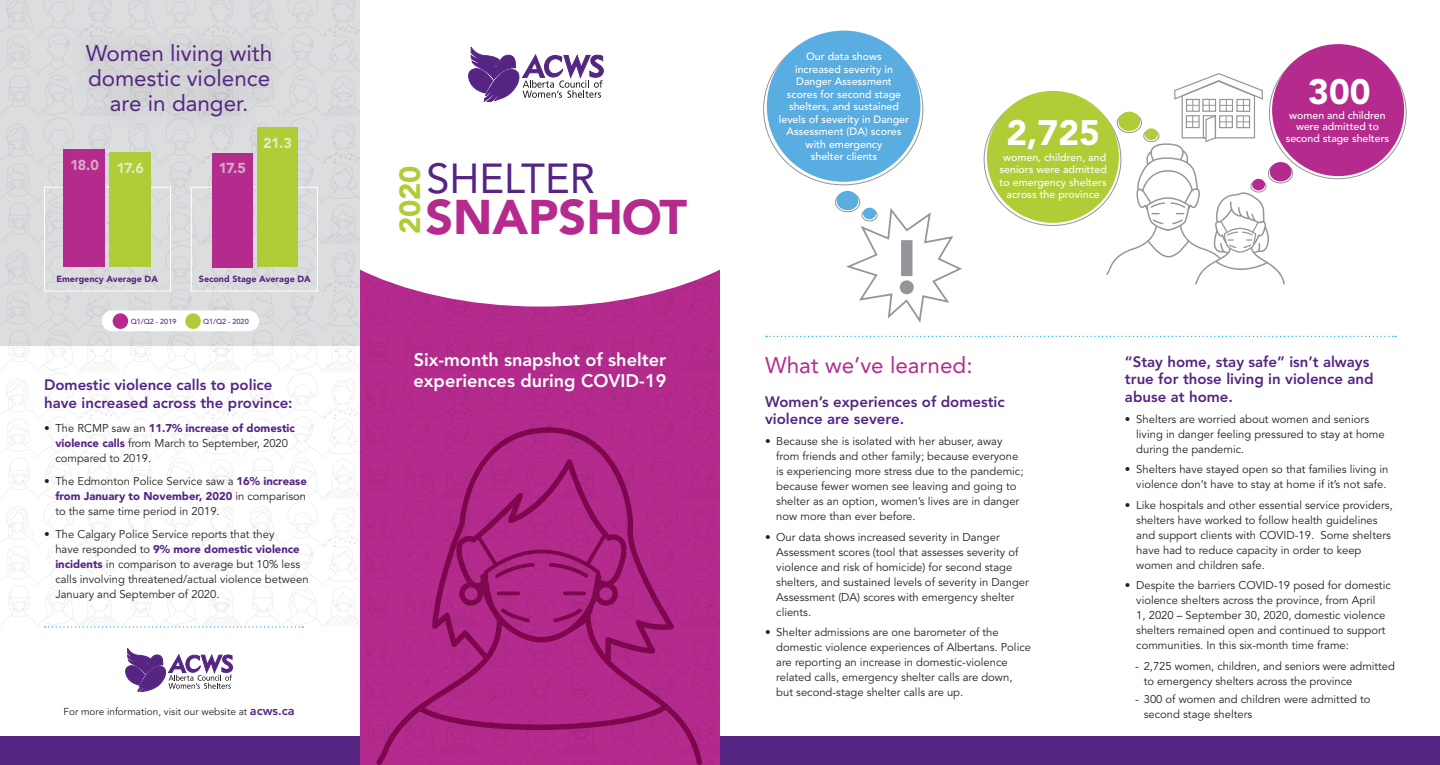
<style>
.page{position:relative;width:1440px;height:765px;background:#fff}
.page>*{position:absolute;margin:0;border:0;box-sizing:border-box;transform-origin:0 0}
.t1{font:900 75.88px "Avenir LT Std";color:#939598}
.t2{font:900 48.25px "Avenir LT Std";color:#b42b8d}
.t3{font:41.62px "Avenir LT Std";color:#552583}
.t4{font:900 35.12px "Avenir LT Std";color:#fff}
.t5{font:900 29.12px "Avenir LT Std";color:#b0cc36}
.t6{font:22.5px/25px "Avenir LT Std";color:#552583;text-align:center}
.t7{font:22.5px "Avenir LT Std";color:#b42b8d}
.t8{font:800 18.12px/21.8px "Avenir LT Std";color:#fff}
.t9{font:800 15px/17.5px "Avenir LT Std";color:#552583}
.t10{font:900 14.38px "Avenir LT Std";color:#d9a7c9}
.t11{font:900 14.38px "Avenir LT Std";color:#e4ecc0}
.t12{font:11.25px/15px "Avenir LT Std";color:#231f20}
.t13{font:500 10.62px/12.5px "Avenir LT Std";color:#fff;text-align:center}
.t14{font:500 10.5px/11.2px "Avenir LT Std";color:#fff;text-align:center}
.t15{font:10px "Avenir LT Std";color:#231f20}
.t16{font:900 8.88px "Avenir LT Std";color:#552583}
.t17{font:500 7.25px "Avenir LT Std";color:#552583}
.s1{color:#e4ecc0}
.s2{font-weight:900;color:#552583}
.s3{font-weight:800;font-size:12.5px;color:#552583}
</style>
<div class="page">
<div style="left:360px;top:193px;width:360px;height:572px;background:#b42b8d"></div>
<svg style="left:360px;top:172px;width:442px;height:135px;fill:#fff"></svg>
<div style="left:0;top:0;width:360px;height:628px;background:linear-gradient(to right,#fdfdfd,#fdfdfd)"></div>
<div style="left:0;top:0;width:360px;height:346px;background:#dcdddf"></div>
<svg style="left:469px;top:47px;width:134px;height:54px"></svg>
<svg style="left:126px;top:649px;width:107px;height:43px"></svg>
<div style="left:1272px;top:44px;width:132px;height:132px;background:#b42b8d;border-radius:50%"></div>
<div style="left:1268px;top:163px;width:25px;height:20px;border:1px solid #939598;border-radius:50%"></div>
<div style="left:1270px;top:162px;width:22px;height:19px;background:#b42b8d;border-radius:50%"></div>
<svg style="left:1105px;top:72px;width:180px;height:213px"></svg>
<div style="left:987px;top:91px;width:132px;height:132px;background:#b0cc36;border-radius:50%"></div>
<div style="left:1117px;top:113px;width:25px;height:20px;border:1px solid #939598;border-radius:50%"></div>
<div style="left:1143px;top:130px;width:16px;height:12px;border:1px solid #939598;border-radius:50%"></div>
<div style="left:1118px;top:112px;width:22px;height:19px;background:#b0cc36;border-radius:50%"></div>
<div style="left:1145px;top:128px;width:13px;height:12px;background:#b0cc36;border-radius:50%"></div>
<div style="left:767px;top:31px;width:153px;height:151px;background:#5aade0;border-radius:50%"></div>
<div style="left:835px;top:192px;width:25px;height:20px;border:1px solid #939598;border-radius:50%"></div>
<div style="left:837px;top:191px;width:21px;height:19px;background:#5aade0;border-radius:50%"></div>
<svg style="left:843px;top:205px;width:119px;height:118px"></svg>
<div style="left:66px;top:24px;width:226px;height:114px;background:#d5d6d9"></div>
<div style="left:102px;top:311px;width:157px;height:20px;background:#fff;border-radius:10px"></div>
<div style="left:113px;top:313px;width:15px;height:16px;background:#b42b8d;border-radius:50%"></div>
<div style="left:185px;top:313px;width:16px;height:16px;background:#b0cc36;border-radius:50%"></div>
<div style="left:44px;top:187px;width:127px;height:104px;border:1px solid #fff"></div>
<div style="left:110px;top:152px;width:41px;height:115px;background:#b0cc36"></div>
<div style="left:64px;top:150px;width:41px;height:117px;background:#b42b8d"></div>
<div style="left:191px;top:187px;width:127px;height:104px;border:1px solid #fff"></div>
<div style="left:257px;top:128px;width:41px;height:139px;background:#b0cc36"></div>
<div style="left:212px;top:153px;width:41px;height:114px;background:#b42b8d"></div>
<svg style="left:45px;top:626px;width:258px;height:2px"></svg>
<svg style="left:766px;top:336px;width:630px;height:1px"></svg>
<svg style="left:376px;top:426px;width:326px;height:339px"></svg>
<svg style="left:472px;top:529px;width:139px;height:115px"></svg>
<div style="left:720px;top:737px;width:720px;height:28px;background:#552583"></div>
<div style="left:0;top:737px;width:360px;height:28px;background:#552583"></div>
<h3 class="t6" style="left:86px;top:41px;width:188px">Women living with domestic violence are in danger.</h3>
<p class="t10" style="left:70px;top:156px;width:75px">18.0 <span class="s1">17.6</span></p>
<p class="t16" style="left:57px;top:274px;width:103px">Emergency Average DA</p>
<p class="t10" style="left:219px;top:160px;width:29px">17.5</p>
<p class="t11" style="left:263px;top:135px;width:30px">21.3</p>
<p class="t16" style="left:199px;top:274px;width:113px">Second Stage Average DA</p>
<p class="t17" style="left:131px;top:317px;width:47px">Q1/Q2 - 2019</p>
<p class="t17" style="left:203px;top:317px;width:47px">Q1/Q2 - 2020</p>
<h3 class="t9" style="left:44px;top:376px;width:250px">Domestic violence calls to police have increased across the province:</h3>
<p class="t12" style="left:55px;top:421px;width:241px;text-indent:-11px">• The RCMP saw an <span class="s2">11.7% increase of domestic violence calls</span> from March to September, 2020 compared to 2019.</p>
<p class="t12" style="left:55px;top:474px;width:253px;text-align:justify;text-indent:-11px">• The Edmonton Police Service saw a <span class="s2">16% increase from January to November, 2020</span> in comparison to the same time period in 2019.</p>
<p class="t12" style="left:55px;top:527px;width:255px;text-indent:-11px">• The Calgary Police Service reports that they<br>have responded to <span class="s2">9% more domestic violence incidents</span> in comparison to average but 10% less calls involving threatened/actual violence between January and September of 2020.</p>
<p class="t15" style="left:64px;top:706px;width:233px">For more information, visit our website at <span class="s3">acws.ca</span></p>
<h3 class="t5" style="left:393px;top:234px;width:70px;rotate:-90deg">2020</h3>
<h3 class="t3" style="left:426px;top:154px;width:170px">SHELTER</h3>
<h2 class="t2" style="left:425px;top:188px;width:263px">SNAPSHOT</h2>
<h3 class="t8" style="left:414px;top:348px;width:254px">Six-month snapshot of shelter experiences during COVID-19</h3>
<p class="t13" style="left:779px;top:50px;width:132px">Our data shows<br>increased severity in<br>Danger Assessment<br>scores for second stage shelters, and sustained levels of severity in Danger<br>Assessment (DA) scores with emergency<br>shelter clients</p>
<h1 class="t1" style="left:890px;top:222px;width:35px">!</h1>
<h3 class="t4" style="left:1006px;top:112px;width:95px">2,725</h3>
<p class="t13" style="left:999px;top:151px;width:109px">women, children, and seniors were admitted to emergency shelters across the province</p>
<h3 class="t4" style="left:1308px;top:70px;width:64px">300</h3>
<p class="t14" style="left:1289px;top:110px;width:98px">women and children were admitted to</p>
<p class="t14" style="left:1286px;top:133px;width:105px">second stage shelters</p>
<h3 class="t7" style="left:765px;top:352px;width:209px">What we’ve learned:</h3>
<h3 class="t9" style="left:765px;top:393px;width:241px">Women’s experiences of domestic violence are severe.</h3>
<p class="t12" style="left:776px;top:434px;width:249px;text-indent:-11px">• Because she is isolated with her abuser, away from friends and other family; because everyone is experiencing more stress due to the pandemic; because fewer women see leaving and going to shelter as an option, women’s lives are in danger now more than ever before.</p>
<p class="t12" style="left:776px;top:530px;width:254px;text-indent:-11px">• Our data shows increased severity in Danger Assessment scores (tool that assesses severity of violence and risk of homicide) for second stage shelters, and sustained levels of severity in Danger Assessment (DA) scores with emergency shelter clients.</p>
<p class="t12" style="left:776px;top:625px;width:256px;text-indent:-11px">• Shelter admissions are one barometer of the domestic violence experiences of Albertans. Police are reporting an increase in domestic-violence related calls, emergency shelter calls are down, but second-stage shelter calls are up.</p>
<h3 class="t9" style="left:1125px;top:353px;width:250px">“Stay home, stay safe” isn’t always true for those living in violence and abuse at home.</h3>
<p class="t12" style="left:1136px;top:412px;width:250px;text-indent:-11px">• Shelters are worried about women and seniors living in danger feeling pressured to stay at home during the pandemic.</p>
<p class="t12" style="left:1125px;top:462px;width:265px;text-align:right">• Shelters have stayed open so that families living in violence don’t have to stay at home if it’s not safe.</p>
<p class="t12" style="left:1136px;top:498px;width:258px;text-indent:-11px">• Like hospitals and other essential service providers, shelters have worked to follow health guidelines and support clients with COVID-19. Some shelters have had to reduce capacity in order to keep women and children safe.</p>
<p class="t12" style="left:1136px;top:578px;width:256px;text-indent:-11px">• Despite the barriers COVID-19 posed for domestic violence shelters across the province, from April<br>1, 2020 – September 30, 2020, domestic violence shelters remained open and continued to support communities. In this six-month time frame:</p>
<p class="t12" style="left:1144px;top:659px;width:253px;text-indent:-9px">- 2,725 women, children, and seniors were admitted to emergency shelters across the province</p>
<p class="t12" style="left:1144px;top:692px;width:228px;text-indent:-9px">- 300 of women and children were admitted to second stage shelters</p>
</div>
